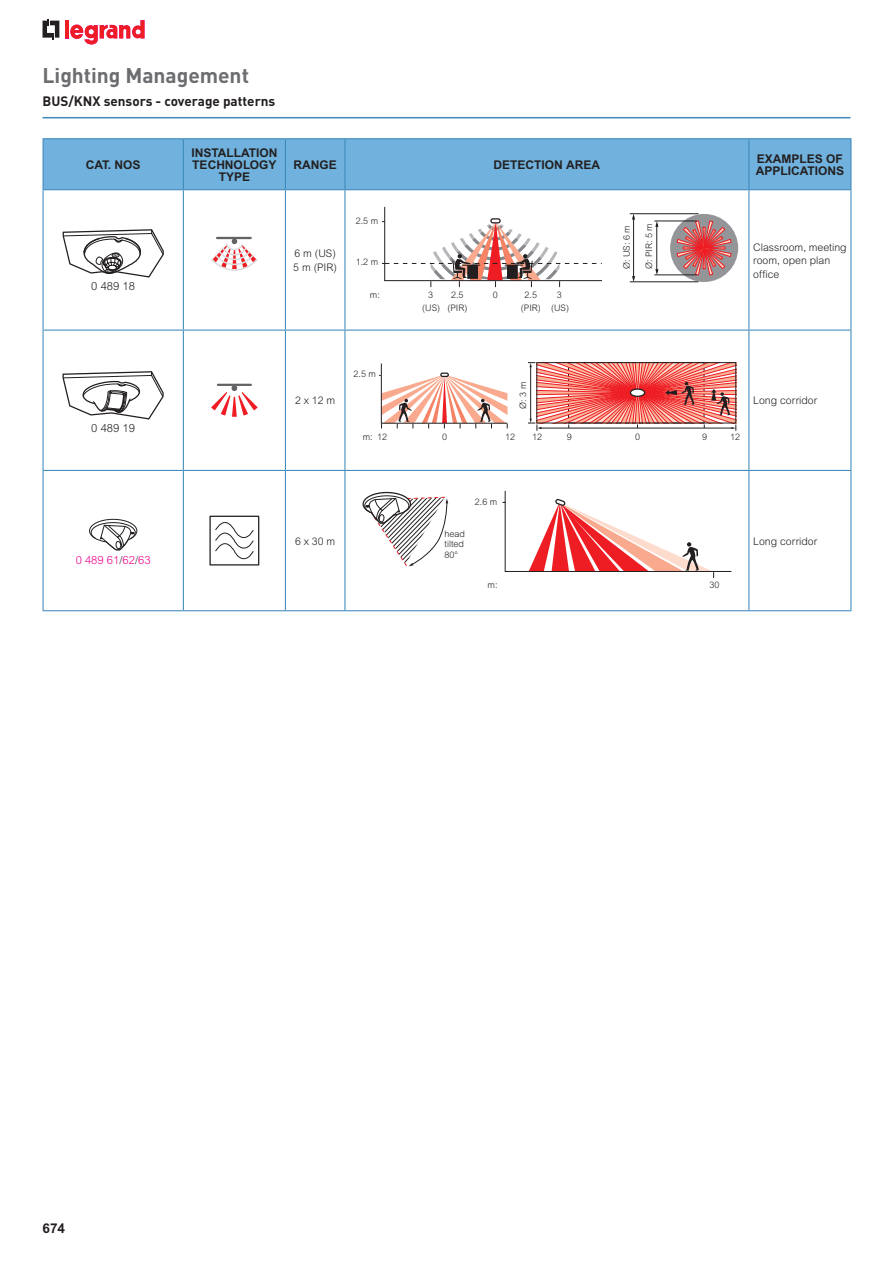
<style>
.page{position:relative;width:893px;height:1263px;background:#fff}
.page>*{position:absolute;margin:0;border:0;box-sizing:border-box;transform-origin:0 0}
.t1{font:700 21px "DIN";letter-spacing:-.005em;color:#6c6d70}
.t2{font:700 13.5px "DIN";color:#231f20}
.t3{font:700 13.5px "Arial";color:#231f20}
.t4{font:700 12px/12px "Arial";color:#231f20;text-align:center}
.t5{font:300 11.25px "Arial";color:#231f20}
.t6{font:300 11.25px "Arial";color:#ed028c}
.t7{font:300 10.5px/13.5px "Arial";color:#231f20}
.t8{font:300 9px/10.8px "Arial";color:#231f20}
.s1{color:#231f20}
</style>
<div class="page">
<svg style="left:43px;top:19px;width:16px;height:20px"></svg>
<hr style="left:65px;top:20px;width:4px;height:18px;background:#ee1d23">
<svg style="left:70px;top:20px;width:75px;height:25px"></svg>
<hr style="left:43px;top:117px;width:807px;height:1px;background:#3c88bb">
<div style="left:44px;top:139px;width:806px;height:50px;background:#70b2dd"></div>
<hr style="left:43px;top:138px;width:140px;height:1px;background:#3c88bb">
<hr style="left:43px;top:139px;width:1px;height:50px;background:#3c88bb">
<hr style="left:183px;top:138px;width:102px;height:1px;background:#3c88bb">
<hr style="left:183px;top:139px;width:1px;height:50px;background:#3c88bb">
<hr style="left:285px;top:138px;width:60px;height:1px;background:#3c88bb">
<hr style="left:285px;top:139px;width:1px;height:50px;background:#3c88bb">
<hr style="left:345px;top:138px;width:404px;height:1px;background:#3c88bb">
<hr style="left:344px;top:139px;width:1px;height:50px;background:#3c88bb">
<hr style="left:749px;top:138px;width:102px;height:1px;background:#3c88bb">
<hr style="left:748px;top:139px;width:1px;height:50px;background:#3c88bb">
<hr style="left:850px;top:139px;width:1px;height:50px;background:#3c88bb">
<hr style="left:43px;top:189px;width:140px;height:1px;background:#3c88bb">
<hr style="left:43px;top:190px;width:1px;height:140px;background:#3c88bb">
<hr style="left:183px;top:189px;width:102px;height:1px;background:#3c88bb">
<hr style="left:183px;top:190px;width:1px;height:140px;background:#3c88bb">
<hr style="left:285px;top:189px;width:60px;height:1px;background:#3c88bb">
<hr style="left:285px;top:190px;width:1px;height:140px;background:#3c88bb">
<hr style="left:345px;top:189px;width:404px;height:1px;background:#3c88bb">
<hr style="left:344px;top:190px;width:1px;height:140px;background:#3c88bb">
<hr style="left:749px;top:189px;width:102px;height:1px;background:#3c88bb">
<hr style="left:748px;top:190px;width:1px;height:140px;background:#3c88bb">
<hr style="left:850px;top:190px;width:1px;height:140px;background:#3c88bb">
<hr style="left:43px;top:330px;width:140px;height:1px;background:#3c88bb">
<hr style="left:43px;top:331px;width:1px;height:139px;background:#3c88bb">
<hr style="left:183px;top:330px;width:102px;height:1px;background:#3c88bb">
<hr style="left:183px;top:331px;width:1px;height:139px;background:#3c88bb">
<hr style="left:285px;top:330px;width:60px;height:1px;background:#3c88bb">
<hr style="left:285px;top:331px;width:1px;height:139px;background:#3c88bb">
<hr style="left:345px;top:330px;width:404px;height:1px;background:#3c88bb">
<hr style="left:344px;top:331px;width:1px;height:139px;background:#3c88bb">
<hr style="left:749px;top:330px;width:102px;height:1px;background:#3c88bb">
<hr style="left:748px;top:331px;width:1px;height:139px;background:#3c88bb">
<hr style="left:850px;top:331px;width:1px;height:139px;background:#3c88bb">
<hr style="left:43px;top:470px;width:140px;height:1px;background:#3c88bb">
<hr style="left:43px;top:471px;width:1px;height:139px;background:#3c88bb">
<hr style="left:183px;top:470px;width:102px;height:1px;background:#3c88bb">
<hr style="left:183px;top:471px;width:1px;height:139px;background:#3c88bb">
<hr style="left:285px;top:470px;width:60px;height:1px;background:#3c88bb">
<hr style="left:285px;top:471px;width:1px;height:139px;background:#3c88bb">
<hr style="left:345px;top:470px;width:404px;height:1px;background:#3c88bb">
<hr style="left:344px;top:471px;width:1px;height:139px;background:#3c88bb">
<hr style="left:749px;top:470px;width:102px;height:1px;background:#3c88bb">
<hr style="left:748px;top:471px;width:1px;height:139px;background:#3c88bb">
<hr style="left:850px;top:471px;width:1px;height:139px;background:#3c88bb">
<hr style="left:43px;top:610px;width:140px;height:1px;background:#3c88bb">
<hr style="left:183px;top:610px;width:102px;height:1px;background:#3c88bb">
<hr style="left:285px;top:610px;width:60px;height:1px;background:#3c88bb">
<hr style="left:345px;top:610px;width:404px;height:1px;background:#3c88bb">
<hr style="left:749px;top:610px;width:102px;height:1px;background:#3c88bb">
<svg style="left:63px;top:229px;width:101px;height:49px"></svg>
<svg style="left:211px;top:238px;width:47px;height:33px"></svg>
<hr style="left:217px;top:237px;width:34px;height:2px;background:#636366">
<div style="left:670px;top:214px;width:68px;height:68px;background:#939598;border-radius:50%"></div>
<svg style="left:677px;top:221px;width:54px;height:54px"></svg>
<svg style="left:382px;top:207px;width:220px;height:80px"></svg>
<hr style="left:656px;top:225px;width:1px;height:47px;background:#231f20">
<svg style="left:655px;top:269px;width:3px;height:6px"></svg>
<hr style="left:654px;top:221px;width:43px;height:1px;background:#231f20">
<hr style="left:654px;top:275px;width:43px;height:1px;background:#231f20">
<hr style="left:633px;top:218px;width:1px;height:59px;background:#231f20">
<svg style="left:632px;top:276px;width:3px;height:6px"></svg>
<svg style="left:632px;top:214px;width:3px;height:6px"></svg>
<hr style="left:630px;top:213px;width:68px;height:1px;background:#231f20">
<hr style="left:630px;top:282px;width:68px;height:1px;background:#231f20">
<svg style="left:63px;top:371px;width:101px;height:48px"></svg>
<svg style="left:211px;top:385px;width:47px;height:32px"></svg>
<hr style="left:218px;top:384px;width:33px;height:2px;background:#636366">
<svg style="left:379px;top:363px;width:129px;height:65px"></svg>
<svg style="left:528px;top:362px;width:209px;height:69px;background:#e4827d"></svg>
<svg style="left:89px;top:519px;width:48px;height:31px"></svg>
<div style="left:209px;top:516px;width:50px;height:49px;border:1px solid #231f20"></div>
<svg style="left:215px;top:522px;width:39px;height:37px"></svg>
<svg style="left:502px;top:491px;width:229px;height:88px"></svg>
<svg style="left:362px;top:491px;width:86px;height:75px"></svg>
<h1 class="t1" style="left:43px;top:62px;width:208px">Lighting Management</h1>
<h2 class="t2" style="left:43px;top:92px;width:234px">BUS/KNX sensors - coverage patterns</h2>
<h3 class="t4" style="left:86px;top:159px;width:56px">CAT. NOS</h3>
<p class="t5" style="left:91px;top:279px;width:45px">0 489 18</p>
<h3 class="t4" style="left:191px;top:147px;width:88px">INSTALLATION<br>TECHNOLOGY<br>TYPE</h3>
<h3 class="t4" style="left:294px;top:159px;width:45px">RANGE</h3>
<h3 class="t4" style="left:494px;top:159px;width:108px">DETECTION AREA</h3>
<h3 class="t4" style="left:756px;top:153px;width:90px;text-align:left">EXAMPLES OF<br>APPLICATIONS</h3>
<p class="t7" style="left:293px;top:247px;width:45px">6 m (US)<br>5 m (PIR)</p>
<p class="t8" style="left:356px;top:216px;width:24px">2.5 m</p>
<p class="t8" style="left:356px;top:256px;width:24px">1.2 m</p>
<p class="t8" style="left:370px;top:290px;width:11px">m:</p>
<p class="t8" style="left:422px;top:288px;width:47px;line-height:13.5px;text-indent:6px">3<br>(US) (PIR)</p>
<p class="t8" style="left:451px;top:289px;width:14px">2.5</p>
<p class="t8" style="left:493px;top:289px;width:7px">0</p>
<p class="t8" style="left:525px;top:289px;width:14px">2.5</p>
<p class="t8" style="left:557px;top:289px;width:7px">3</p>
<p class="t8" style="left:521px;top:303px;width:50px">(PIR) (US)</p>
<p class="t8" style="left:621px;top:269px;width:46px;rotate:-90deg">Ø: US: 6 m</p>
<p class="t8" style="left:644px;top:269px;width:48px;rotate:-90deg">Ø: PIR: 5 m</p>
<p class="t7" style="left:753px;top:240px;width:95px">Classroom, meeting room, open plan office</p>
<p class="t5" style="left:91px;top:421px;width:45px">0 489 19</p>
<p class="t7" style="left:295px;top:394px;width:42px">2 x 12 m</p>
<p class="t8" style="left:354px;top:368px;width:24px">2.5 m</p>
<p class="t8" style="left:518px;top:409px;width:29px;rotate:-90deg">Ø: 3 m</p>
<p class="t8" style="left:363px;top:431px;width:26px">m: 12</p>
<p class="t8" style="left:442px;top:431px;width:7px">0</p>
<p class="t8" style="left:505px;top:431px;width:12px">12</p>
<p class="t8" style="left:532px;top:431px;width:12px">12</p>
<p class="t8" style="left:730px;top:431px;width:12px">12</p>
<p class="t8" style="left:567px;top:431px;width:7px">9</p>
<p class="t8" style="left:702px;top:431px;width:7px">9</p>
<p class="t8" style="left:635px;top:431px;width:7px">0</p>
<p class="t7" style="left:753px;top:394px;width:66px">Long corridor</p>
<p class="t6" style="left:76px;top:553px;width:77px">0 489 61<span class="s1">/</span>62<span class="s1">/</span>63</p>
<p class="t7" style="left:295px;top:534px;width:42px">6 x 30 m</p>
<p class="t8" style="left:445px;top:528px;width:22px;text-align:justify">head tilted 80°</p>
<p class="t8" style="left:475px;top:496px;width:24px">2.6 m</p>
<p class="t8" style="left:488px;top:580px;width:11px">m:</p>
<p class="t8" style="left:710px;top:580px;width:12px">30</p>
<p class="t7" style="left:753px;top:534px;width:66px">Long corridor</p>
<h2 class="t3" style="left:43px;top:1220px;width:24px">674</h2>
</div>
